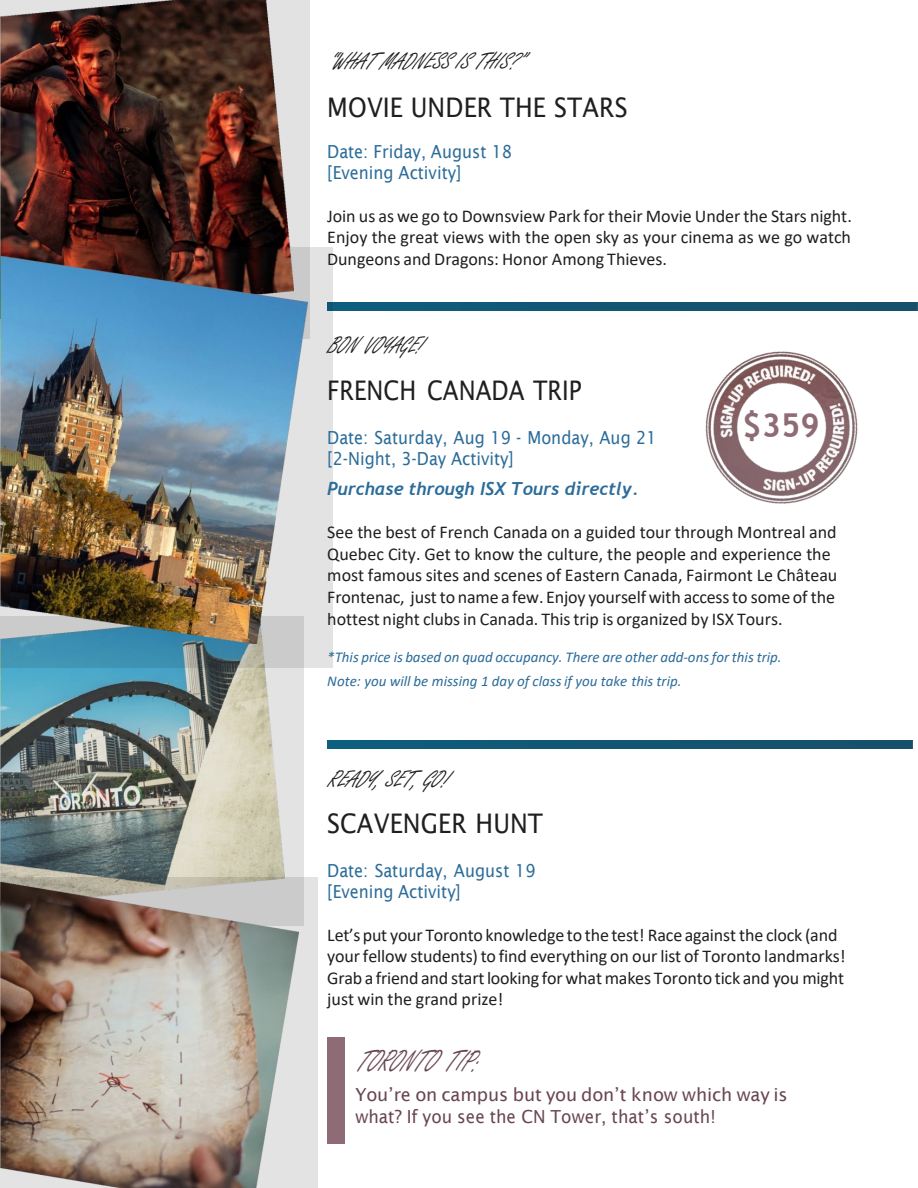
<style>
.page{position:relative;width:918px;height:1188px;background:#fff}
.page>*{position:absolute;margin:0;border:0;box-sizing:border-box;transform-origin:0 0}
.t1{font:700 33px "Trebuchet MS";color:#8f6c75}
.t2{font:italic 31.5px "Freestyle Script";color:#694654;scale:.8 1}
.t3{font:27px "Lucida Sans";letter-spacing:.005em;color:#201f1f;scale:.89 1}
.t4{font:27px "Lucida Sans";letter-spacing:.005em;color:#201f1f;scale:.85 1}
.t5{font:italic 24.9px "Freestyle Script";letter-spacing:.005em;color:#201f1f;scale:.89 1}
.t6{font:italic 24.9px "Freestyle Script";letter-spacing:.005em;color:#201f1f;scale:.83 1}
.t7{font:18px/21.6px "Calibri";letter-spacing:-.005em;color:#201f1f}
.t8{font:18px/21.3px "Lucida Sans";color:#2b6c99;scale:.9 1}
.t9{font:18px/21.9px "Lucida Sans";color:#694654}
.t10{font:italic 700 18px "Trebuchet";color:#2b6c99}
.t11{font:italic 15px/24.2px "Calibri";color:#2b6c99}
</style>
<div class="page">
<div style="left:0;top:616px;width:303px;height:310px;background:#e3e3e3"></div>
<img style="left:0;top:667px;width:285px;height:211px">
<div style="left:0;top:878px;width:317px;height:310px;background:#201f1f;opacity:.12"></div>
<img style="left:0;top:881px;width:299px;height:307px">
<div style="left:0;top:0;width:309px;height:339px;background:#e3e2e2"></div>
<img style="left:0;top:0;width:291px;height:247px">
<img style="left:332px;top:302px;width:586px;height:8px">
<div style="left:0;top:247px;width:332px;height:420px;background:#201f1f;opacity:.12"></div>
<img style="left:0;top:255px;width:308px;height:388px">
<div style="left:327px;top:1038px;width:18px;height:106px;background:#8f6c75"></div>
<img style="left:705px;top:352px;width:152px;height:151px">
<img style="left:327px;top:741px;width:586px;height:8px">
<p class="t5" style="left:327px;top:48px;width:219px">“WHATMADNESS IS THIS?”</p>
<h3 class="t3" style="left:327px;top:91px;width:339px">MOVIE UNDER THE STARS</h3>
<p class="t8" style="left:327px;top:140px;width:207px">Date: Friday, August 18 [Evening Activity]</p>
<p class="t7" style="left:327px;top:206px;width:526px;text-align:justify">Join us as we go to Downsview Park for their Movie Under the Stars night.<br>Enjoy the great views with the open sky as your cinema as we go watch Dungeons and Dragons: Honor Among Thieves.</p>
<p class="t6" style="left:327px;top:332px;width:115px">BON VOYAGE!</p>
<h3 class="t4" style="left:327px;top:374px;width:301px">FRENCH CANADA TRIP</h3>
<p class="t8" style="left:327px;top:426px;width:368px">Date: Saturday, Aug 19 - Monday, Aug 21 [2-Night, 3-Day Activity]</p>
<h4 class="t10" style="left:327px;top:479px;width:313px">Purchase through ISX Tours directly.</h4>
<p class="t1" style="left:743px;top:406px;width:79px">$359</p>
<p class="t7" style="left:327px;top:523px;width:512px">See the best of French Canada on a guided tour through Montreal and Quebec City. Get to know the culture, the people and experience the most famous sites and scenes of Eastern Canada, Fairmont Le Château Frontenac, just to name a few. Enjoy yourselfwith access to some of the hottest night clubs in Canada. This trip is organized by ISX Tours.</p>
<p class="t11" style="left:327px;top:646px;width:456px">*This price is based on quad occupancy. There are other add-ons for this trip.<br>Note: you will be missing 1 day of class if you take this trip.</p>
<p class="t5" style="left:327px;top:766px;width:136px">READY, SET, GO!</p>
<h3 class="t3" style="left:327px;top:807px;width:244px">SCAVENGER HUNT</h3>
<p class="t8" style="left:327px;top:859px;width:233px">Date: Saturday, August 19 [Evening Activity]</p>
<p class="t7" style="left:327px;top:926px;width:520px">Let’sput your Toronto knowledge to the test! Race against the clock (and your fellow students)to find everything on our list of Toronto landmarks!<br>Grab a friend and startlooking for whatmakes Toronto tick and you might just win the grand prize!</p>
<h2 class="t2" style="left:355px;top:1044px;width:167px">TORONTO TIP:</h2>
<p class="t9" style="left:355px;top:1084px;width:434px">You’re on campus but you don’t know which way is what? If you see the CN Tower, that’s south!</p>
</div>
